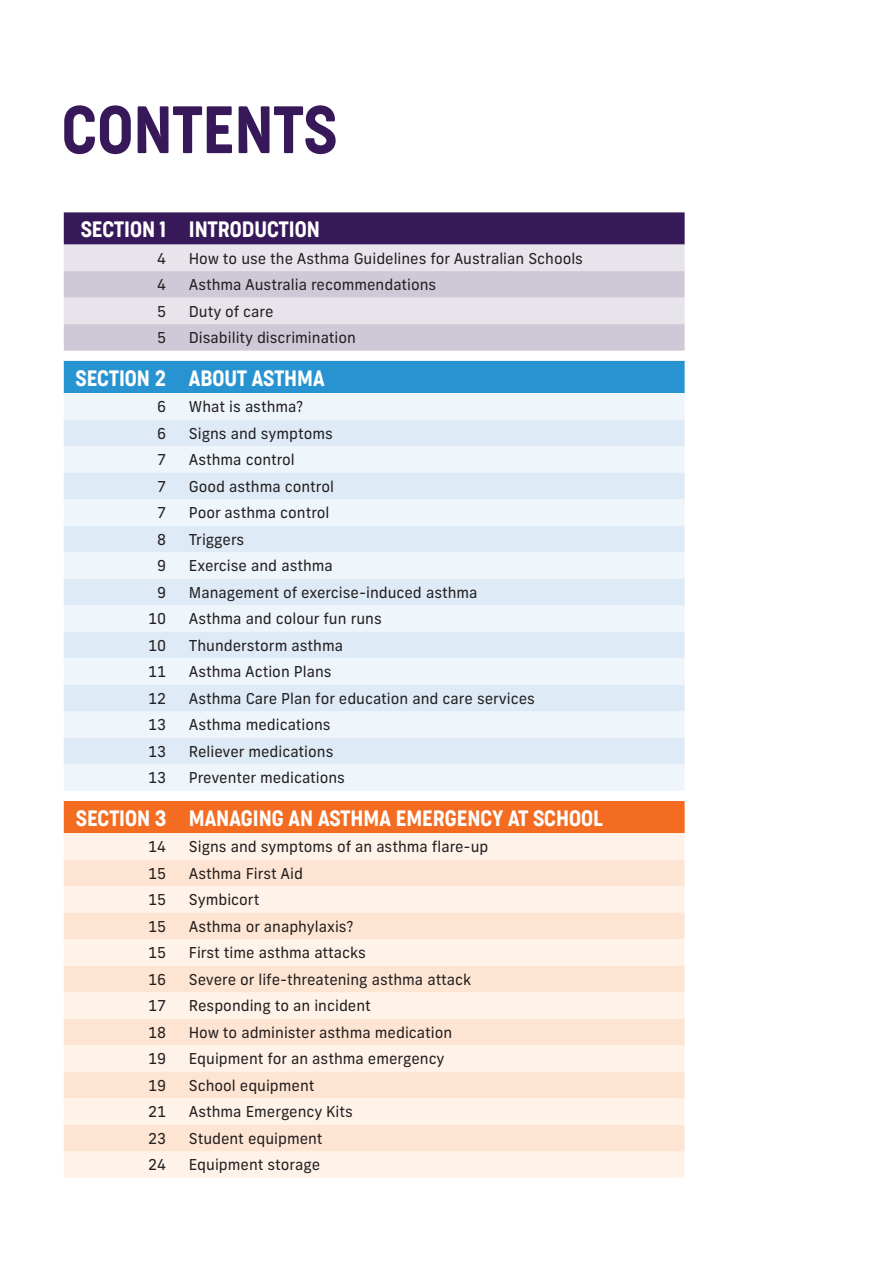
<style>
.page{position:relative;width:893px;height:1263px;background:#fff}
.page>*{position:absolute;margin:0;border:0;box-sizing:border-box;transform-origin:0 0}
.Section_Header___White{font:300 63px "Cocogoose Condensed";color:#371959}
.Header_2_-_14pt{font:300 21px "Cocogoose Condensed";color:#fff}
.Table_rows{font:15px "Frank New";color:#231f20}
.Body_Copy{font:15px "Frank New";color:#231f20}
</style>
<div class="page">
<div style="left:64px;top:212px;width:621px;height:33px;background:#371959"></div>
<div style="left:64px;top:245px;width:621px;height:26px;background:#e7e4ec"></div>
<svg style="left:64px;top:271px;width:621px;height:80px;background:#d7d1de"></svg>
<div style="left:64px;top:361px;width:621px;height:32px;background:#2793d1"></div>
<div style="left:64px;top:393px;width:621px;height:398px;background:#eef5fb"></div>
<svg style="left:64px;top:420px;width:621px;height:344px;background:#e5eff8"></svg>
<div style="left:64px;top:801px;width:621px;height:32px;background:#f36c21"></div>
<div style="left:64px;top:833px;width:621px;height:345px;background:#fef2e9"></div>
<svg style="left:64px;top:860px;width:621px;height:291px;background:#feeadd"></svg>
<p class="Section_Header___White" style="left:62px;top:87px;width:277px">CONTENTS</p>
<p class="Header_2_-_14pt" style="left:81px;top:215px;width:87px">SECTION 1</p>
<p class="Header_2_-_14pt" style="left:189px;top:215px;width:133px">INTRODUCTION</p>
<p class="Table_rows" style="left:157px;top:249px;width:11px">4</p>
<p class="Table_rows" style="left:189px;top:249px;width:396px">How to use the Asthma Guidelines for Australian Schools</p>
<p class="Table_rows" style="left:157px;top:275px;width:11px">4</p>
<p class="Table_rows" style="left:189px;top:275px;width:249px">Asthma Australia recommendations</p>
<p class="Table_rows" style="left:157px;top:302px;width:11px">5</p>
<p class="Table_rows" style="left:189px;top:302px;width:86px">Duty of care</p>
<p class="Table_rows" style="left:157px;top:328px;width:11px">5</p>
<p class="Table_rows" style="left:189px;top:328px;width:169px">Disability discrimination</p>
<p class="Header_2_-_14pt" style="left:76px;top:364px;width:92px">SECTION 2</p>
<p class="Header_2_-_14pt" style="left:189px;top:364px;width:137px">ABOUT ASTHMA</p>
<p class="Table_rows" style="left:157px;top:397px;width:11px">6</p>
<p class="Table_rows" style="left:189px;top:397px;width:116px">What is asthma?</p>
<p class="Table_rows" style="left:157px;top:424px;width:11px">6</p>
<p class="Table_rows" style="left:189px;top:424px;width:146px">Signs and symptoms</p>
<p class="Table_rows" style="left:157px;top:450px;width:11px">7</p>
<p class="Body_Copy" style="left:189px;top:450px;width:108px">Asthma control</p>
<p class="Table_rows" style="left:157px;top:477px;width:11px">7</p>
<p class="Table_rows" style="left:189px;top:477px;width:147px">Good asthma control</p>
<p class="Table_rows" style="left:157px;top:503px;width:11px">7</p>
<p class="Table_rows" style="left:189px;top:503px;width:142px">Poor asthma control</p>
<p class="Table_rows" style="left:157px;top:530px;width:11px">8</p>
<p class="Table_rows" style="left:189px;top:530px;width:57px">Triggers</p>
<p class="Table_rows" style="left:157px;top:556px;width:11px">9</p>
<p class="Table_rows" style="left:189px;top:556px;width:146px">Exercise and asthma</p>
<p class="Table_rows" style="left:157px;top:583px;width:11px">9</p>
<p class="Table_rows" style="left:189px;top:583px;width:290px">Management of exercise-induced asthma</p>
<p class="Table_rows" style="left:148px;top:609px;width:20px">10</p>
<p class="Table_rows" style="left:189px;top:609px;width:194px">Asthma and colour fun runs</p>
<p class="Table_rows" style="left:148px;top:636px;width:20px">10</p>
<p class="Table_rows" style="left:189px;top:636px;width:156px">Thunderstorm asthma</p>
<p class="Table_rows" style="left:148px;top:662px;width:20px">11</p>
<p class="Table_rows" style="left:189px;top:662px;width:144px">Asthma Action Plans</p>
<p class="Table_rows" style="left:148px;top:689px;width:20px">12</p>
<p class="Table_rows" style="left:189px;top:689px;width:348px">Asthma Care Plan for education and care services</p>
<p class="Table_rows" style="left:148px;top:715px;width:20px">13</p>
<p class="Table_rows" style="left:189px;top:715px;width:143px">Asthma medications</p>
<p class="Table_rows" style="left:148px;top:742px;width:20px">13</p>
<p class="Table_rows" style="left:189px;top:742px;width:146px">Reliever medications</p>
<p class="Table_rows" style="left:148px;top:768px;width:20px">13</p>
<p class="Table_rows" style="left:189px;top:768px;width:158px">Preventer medications</p>
<p class="Header_2_-_14pt" style="left:76px;top:804px;width:92px">SECTION 3</p>
<p class="Header_2_-_14pt" style="left:189px;top:804px;width:416px">MANAGING AN ASTHMA EMERGENCY AT SCHOOL</p>
<p class="Table_rows" style="left:148px;top:837px;width:20px">14</p>
<p class="Table_rows" style="left:189px;top:837px;width:301px">Signs and symptoms of an asthma flare-up</p>
<p class="Table_rows" style="left:148px;top:864px;width:20px">15</p>
<p class="Table_rows" style="left:189px;top:864px;width:116px">Asthma First Aid</p>
<p class="Table_rows" style="left:148px;top:890px;width:20px">15</p>
<p class="Body_Copy" style="left:189px;top:890px;width:72px">Symbicort</p>
<p class="Table_rows" style="left:148px;top:917px;width:20px">15</p>
<p class="Table_rows" style="left:189px;top:917px;width:166px">Asthma or anaphylaxis?</p>
<p class="Table_rows" style="left:148px;top:943px;width:20px">15</p>
<p class="Table_rows" style="left:189px;top:943px;width:179px">First time asthma attacks</p>
<p class="Table_rows" style="left:148px;top:970px;width:20px">16</p>
<p class="Table_rows" style="left:189px;top:970px;width:284px">Severe or life-threatening asthma attack</p>
<p class="Table_rows" style="left:148px;top:996px;width:20px">17</p>
<p class="Table_rows" style="left:189px;top:996px;width:183px">Responding to an incident</p>
<p class="Table_rows" style="left:148px;top:1023px;width:20px">18</p>
<p class="Table_rows" style="left:189px;top:1023px;width:265px">How to administer asthma medication</p>
<p class="Table_rows" style="left:148px;top:1049px;width:20px">19</p>
<p class="Table_rows" style="left:189px;top:1049px;width:257px">Equipment for an asthma emergency</p>
<p class="Table_rows" style="left:148px;top:1076px;width:20px">19</p>
<p class="Table_rows" style="left:189px;top:1076px;width:127px">School equipment</p>
<p class="Table_rows" style="left:148px;top:1102px;width:20px">21</p>
<p class="Table_rows" style="left:189px;top:1102px;width:166px">Asthma Emergency Kits</p>
<p class="Table_rows" style="left:148px;top:1129px;width:20px">23</p>
<p class="Table_rows" style="left:189px;top:1129px;width:135px">Student equipment</p>
<p class="Table_rows" style="left:148px;top:1155px;width:20px">24</p>
<p class="Table_rows" style="left:189px;top:1155px;width:133px">Equipment storage</p>
</div>
